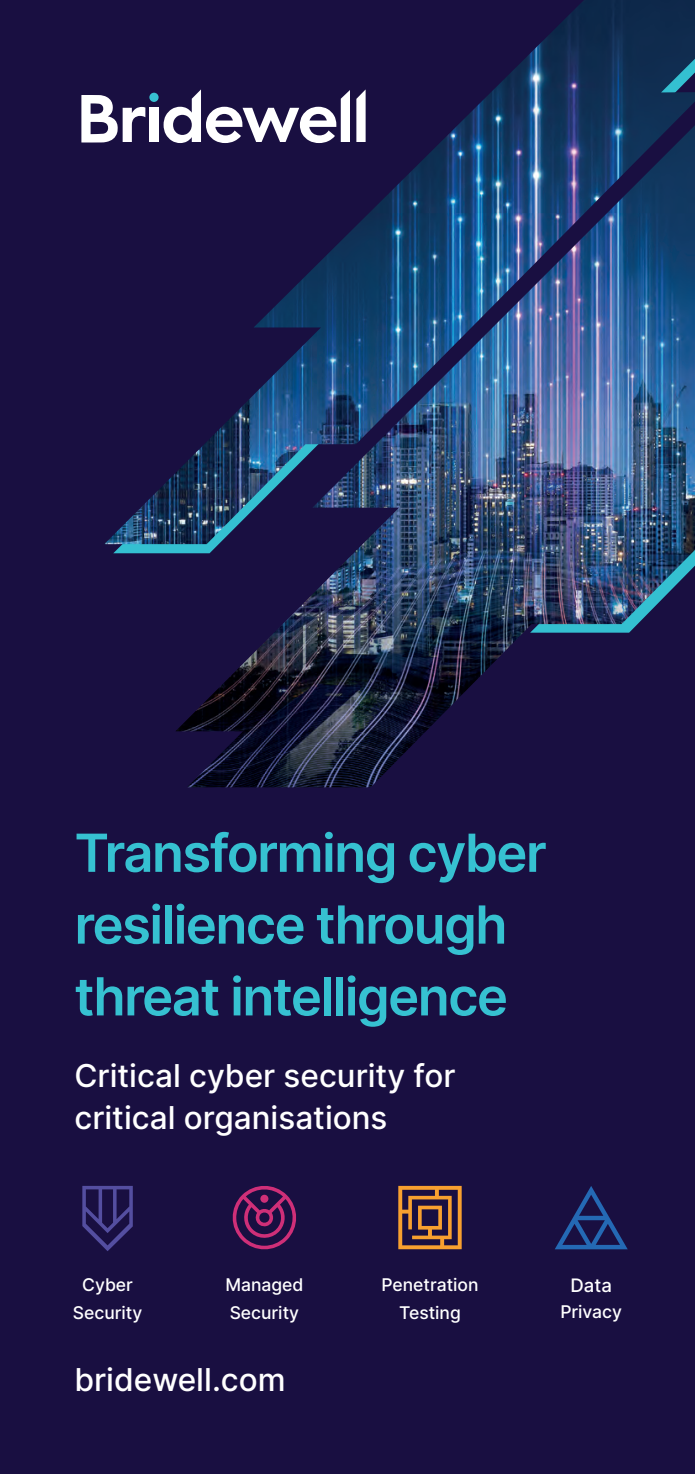
<style>
.page{position:relative;width:695px;height:1474px;background:#fff}
.page>*{position:absolute;margin:0;border:0;box-sizing:border-box;transform-origin:0 0}
.t1{font:600 52.5px/71.8px "Inter";letter-spacing:-.03em;color:#36c1d1}
.t2{font:500 31.5px/42px "Inter";color:#fff}
.t3{font:500 18.55px "Inter";color:#fff}
.t4{font:500 17.5px/28px "Inter";color:#fff;text-align:center}
</style>
<div class="page">
<div style="left:0;top:0;width:694px;height:1473px;background:#190f41"></div>
<img style="left:104px;top:0;width:590px;height:787px">
<div style="left:149px;top:108px;width:9px;height:34px;background:#fff"></div>
<svg style="left:163px;top:89px;width:187px;height:54px"></svg>
<svg style="left:356px;top:89px;width:9px;height:53px"></svg>
<div style="left:149px;top:93px;width:9px;height:9px;background:#37c1d1;border-radius:50%"></div>
<svg style="left:81px;top:95px;width:64px;height:47px"></svg>
<svg style="left:82px;top:1186px;width:51px;height:65px"></svg>
<svg style="left:232px;top:1186px;width:64px;height:64px"></svg>
<div style="left:260px;top:1194px;width:8px;height:8px;background:#cf2f78;border-radius:50%"></div>
<svg style="left:398px;top:1185px;width:63px;height:64px"></svg>
<svg style="left:555px;top:1186px;width:72px;height:63px"></svg>
<h1 class="t1" style="left:74px;top:815px;width:473px">Transforming cyber resilience through threat intelligence</h1>
<p class="t2" style="left:74px;top:1054px;width:382px">Critical cyber security for critical organisations</p>
<p class="t4" style="left:73px;top:1269px;width:71px">Cyber<br>Security</p>
<p class="t4" style="left:225px;top:1269px;width:80px;text-align:left">Managed<br>Security</p>
<p class="t4" style="left:381px;top:1269px;width:99px">Penetration<br>Testing</p>
<p class="t3" style="left:570px;top:1271px;width:43px">Data</p>
<p class="t4" style="left:560px;top:1296px;width:63px">Privacy</p>
<p class="t2" style="left:74px;top:1358px;width:213px">bridewell.com</p>
</div>
